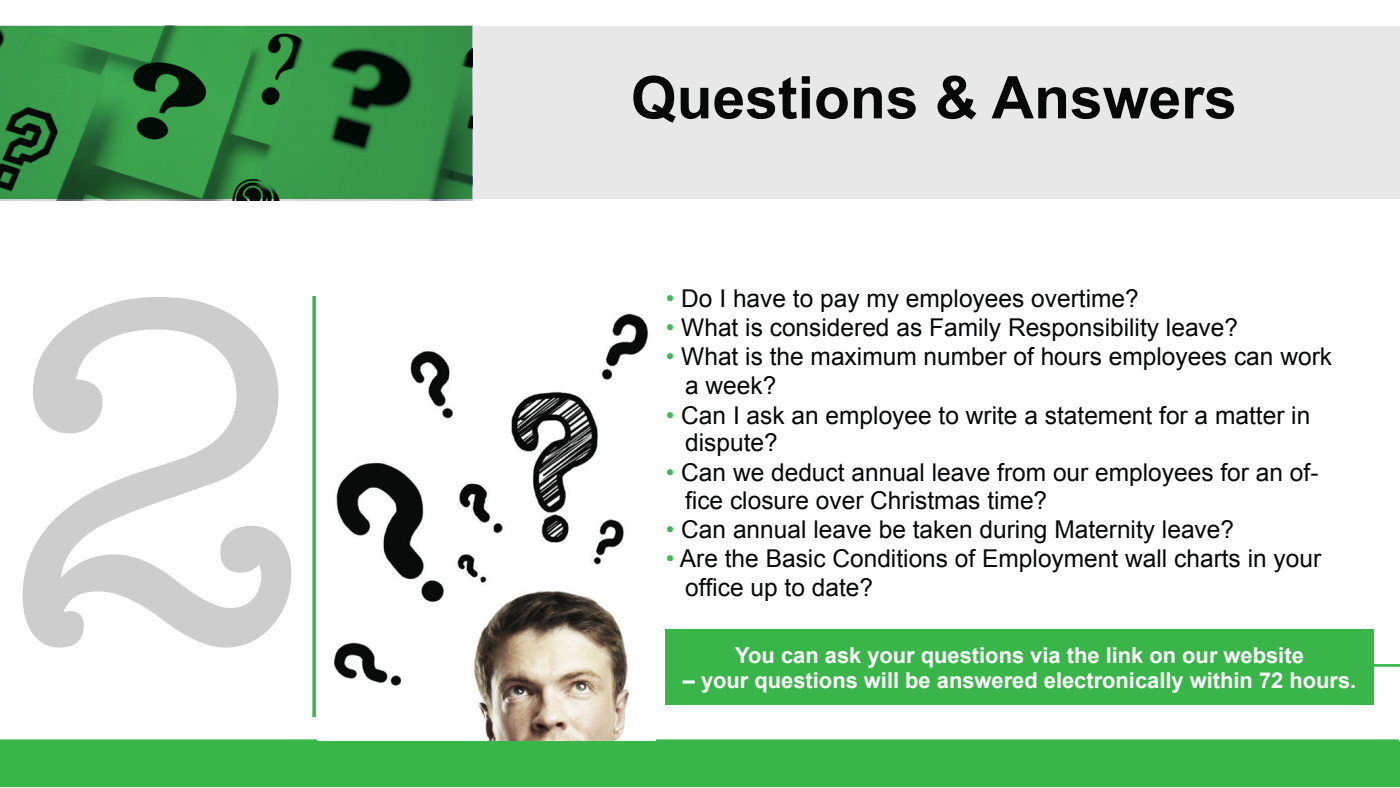
<style>
.page{position:relative;width:1400px;height:788px;background:#fff}
.page>*{position:absolute;margin:0;border:0;box-sizing:border-box;transform-origin:0 0}
.t1{font:492.97px "American Typewriter";color:#cdcdcd}
.t2{font:700 58.89px "Arial";color:#060707}
.t3{font:24.5px/28.9px "Arial";color:#060707}
.t4{font:700 21.88px "Arial";color:#fff}
.s1{color:#43b757}
</style>
<div class="page">
<div style="left:472px;top:26px;width:928px;height:173px;background:#e7e8e7"></div>
<img style="left:0;top:26px;width:473px;height:174px">
<svg style="left:312px;top:296px;width:4px;height:421px;background:#51be60"></svg>
<hr style="left:1352px;top:664px;width:48px;height:2px;background:#39b54a">
<div style="left:0;top:739px;width:1400px;height:48px;background:#39b54a"></div>
<img style="left:318px;top:313px;width:338px;height:427px">
<div style="left:631px;top:410px;width:26px;height:217px;background:#fff"></div>
<div style="left:665px;top:629px;width:708px;height:75px;background:#39b54a"></div>
<h1 class="t1" style="left:0;top:96px;width:316px">2</h1>
<h2 class="t2" style="left:631px;top:58px;width:608px">Questions &amp; Answers</h2>
<p class="t3" style="left:666px;top:284px;width:474px"><span class="s1">•</span> Do I have to pay my employees overtime?</p>
<p class="t3" style="left:666px;top:313px;width:574px"><span class="s1">•</span> What is considered as Family Responsibility leave?</p>
<p class="t3" style="left:685px;top:342px;width:648px;text-indent:-19px"><span class="s1">•</span> What is the maximum number of hours employees can work a week?</p>
<p class="t3" style="left:685px;top:401px;width:627px;line-height:27.9px;text-indent:-19px"><span class="s1">•</span> Can I ask an employee to write a statement for a matter in dispute?</p>
<p class="t3" style="left:685px;top:459px;width:635px;line-height:27.9px;text-indent:-19px"><span class="s1">•</span> Can we deduct annual leave from our employees for an of&shy;fice closure over Christmas time?</p>
<p class="t3" style="left:666px;top:515px;width:570px"><span class="s1">•</span> Can annual leave be taken during Maternity leave?</p>
<p class="t3" style="left:685px;top:544px;width:638px;text-indent:-19px"><span class="s1">•</span> Are the Basic Conditions of Employment wall charts in your office up to date?</p>
<p class="t4" style="left:735px;top:641px;width:570px">You can ask your questions via the link on our website</p>
<p class="t4" style="left:683px;top:665px;width:675px">– your questions will be answered electronically within 72 hours.</p>
</div>
